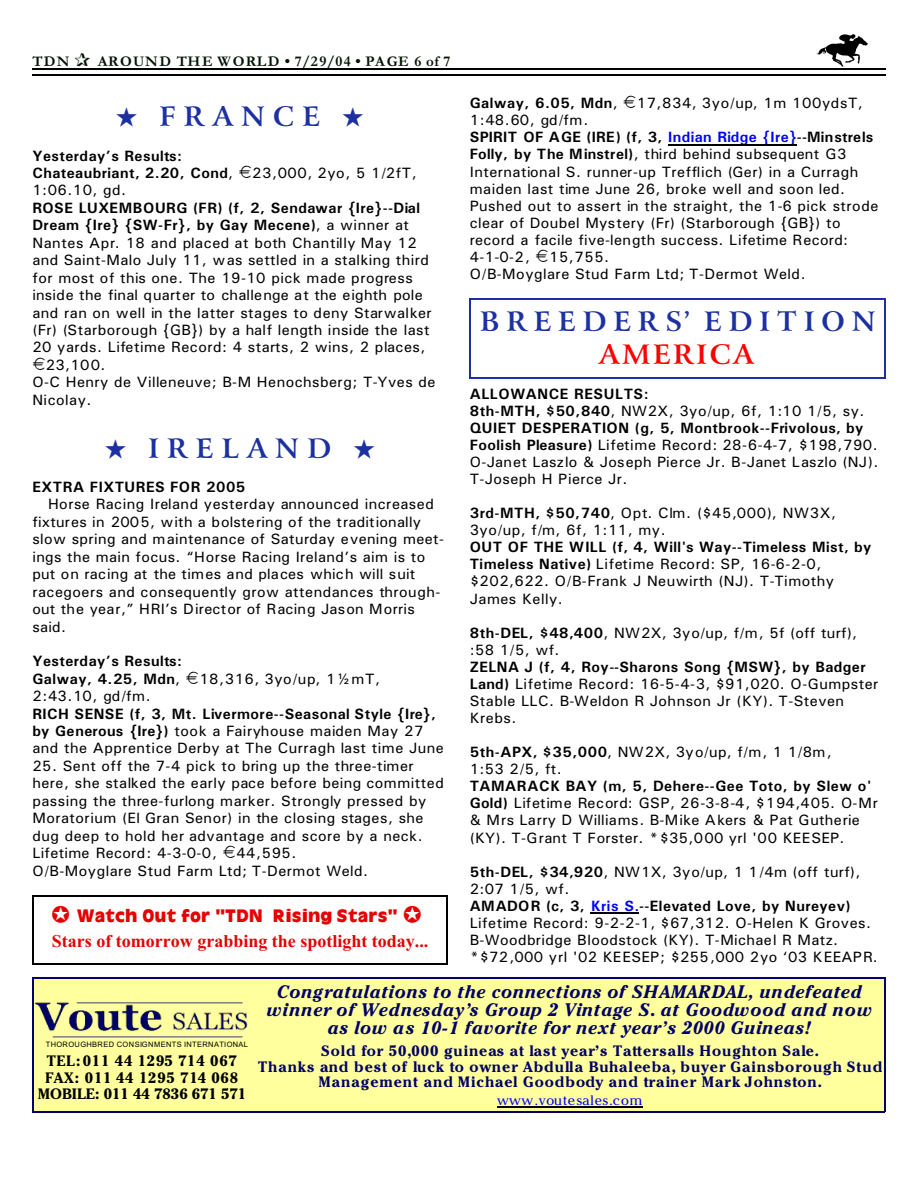
<style>
.page{position:relative;width:918px;height:1188px;background:#fff}
.page>*{position:absolute;margin:0;border:0;box-sizing:border-box;transform-origin:0 0}
.t1{font:700 27px "Arrus BT";letter-spacing:.25em;color:#1c30a1}
.t2{font:700 27px "Arrus BT";letter-spacing:.3em;color:#1c30a1}
.t3{font:700 27px "Arrus BT";letter-spacing:.09em;color:#f00}
.t4{font:italic 700 18px/18.1px "Chelthm ITC Bk BT";letter-spacing:.04em;color:#006;text-align:center}
.t5{font:700 18px "Times New Roman";color:#e60000}
.t6{font:900 18px "Antiquarian";letter-spacing:.005em;color:#e60000}
.t7{font:15px/17.1px "Univers";letter-spacing:.03em;color:#000}
.t8{font:700 15px/17.4px "Univers";letter-spacing:.03em;color:#000}
.t9{font:700 15px/15.3px "Chelthm ITC Bk BT";letter-spacing:.065em;color:#006;text-align:center}
.t10{font:700 15px/16.4px "Chelthm ITC Bk BT";letter-spacing:.055em;color:#000;text-align:center}
.t11{font:15px "Univers";letter-spacing:.01em;color:#000}
.t12{font:700 15px "Garamond";letter-spacing:.085em;color:#001400}
.t13{font:13.5px "Chelthm ITC Bk BT";letter-spacing:.065em;color:#00f}
.t14{font:7.5px "Arial";letter-spacing:.05em;color:#000}
.s1{font-weight:400}
.s2{font-weight:700}
.s3{font-style:italic}
.s4{font-weight:700;color:#00f}
</style>
<div class="page">
<img style="left:817px;top:35px;width:51px;height:31px">
<hr style="left:32px;top:68px;width:853px;height:1px;background:#000">
<hr style="left:32px;top:75px;width:853px;height:1px;background:#000">
<div style="left:32px;top:977px;width:853px;height:135px;background:#ffff9e"></div>
<img style="left:34px;top:1001px;width:214px;height:37px">
<hr style="left:497px;top:1107px;width:146px;height:1px;background:#000">
<hr style="left:32px;top:977px;width:2px;height:135px;background:#006">
<hr style="left:884px;top:977px;width:1px;height:135px;background:#006">
<hr style="left:32px;top:977px;width:853px;height:2px;background:#006">
<hr style="left:32px;top:1111px;width:853px;height:1px;background:#006">
<hr style="left:470px;top:298px;width:1px;height:81px;background:#1c30a1">
<hr style="left:884px;top:298px;width:1px;height:81px;background:#1c30a1">
<hr style="left:470px;top:298px;width:415px;height:1px;background:#1c30a1">
<hr style="left:470px;top:377px;width:415px;height:2px;background:#1c30a1">
<hr style="left:668px;top:144px;width:129px;height:1px;background:#000">
<hr style="left:591px;top:912px;width:48px;height:2px;background:#000">
<hr style="left:32px;top:895px;width:2px;height:70px;background:#000">
<hr style="left:447px;top:895px;width:1px;height:70px;background:#000">
<hr style="left:32px;top:895px;width:416px;height:2px;background:#000">
<hr style="left:32px;top:964px;width:416px;height:1px;background:#000">
<p class="t12" style="left:32px;top:56px;width:39px">TDN</p>
<p class="t12" style="left:98px;top:56px;width:354px">AROUND THE WORLD • 7/29/04 • PAGE 6 of 7</p>
<h1 class="t1" style="left:116px;top:106px;width:249px">★ FRANCE ★</h1>
<p class="t8" style="left:32px;top:148px;width:202px">Yesterday’s Results:<br>Chateaubriant, 2.20, Cond<span class="s1">,</span></p>
<p class="t7" style="left:252px;top:166px;width:166px">23,000, 2yo, 5 1/2fT,</p>
<p class="t7" style="left:32px;top:183px;width:95px">1:06.10, gd.</p>
<p class="t8" style="left:32px;top:200px;width:389px">ROSE LUXEMBOURG (FR) (f, 2, Sendawar {Ire}--Dial</p>
<p class="t8" style="left:32px;top:218px;width:378px">Dream {Ire} {SW-Fr}, by Gay Mecene)<span class="s1">, a winner at</span></p>
<p class="t7" style="left:32px;top:235px;width:386px">Nantes Apr. 18 and placed at both Chantilly May 12</p>
<p class="t7" style="left:32px;top:253px;width:398px">and Saint-Malo July 11, was settled in a stalking third</p>
<p class="t7" style="left:32px;top:270px;width:382px">for most of this one. The 19-10 pick made progress</p>
<p class="t11" style="left:32px;top:290px;width:392px">inside the final quarter to challenge at the eighth pole</p>
<p class="t7" style="left:32px;top:305px;width:401px">and ran on well in the latter stages to deny Starwalker</p>
<p class="t7" style="left:32px;top:323px;width:399px">(Fr) (Starborough {GB}) by a half length inside the last</p>
<p class="t7" style="left:32px;top:340px;width:395px">20 yards. Lifetime Record: 4 starts, 2 wins, 2 places,</p>
<p class="t7" style="left:46px;top:358px;width:61px">23,100.</p>
<p class="t7" style="left:32px;top:375px;width:405px">O-C Henry de Villeneuve; B-M Henochsberg; T-Yves de</p>
<p class="t7" style="left:32px;top:392px;width:61px">Nicolay.</p>
<h1 class="t2" style="left:105px;top:437px;width:272px">★ IRELAND ★</h1>
<p class="t8" style="left:32px;top:479px;width:214px">EXTRA FIXTURES FOR 2005</p>
<p class="t7" style="left:32px;top:497px;width:413px;text-indent:16px">Horse Racing Ireland yesterday announced increased fixtures in 2005, with a bolstering of the traditionally slow spring and maintenance of Saturday evening meet&shy;ings the main focus. “Horse Racing Ireland’s aim is to put on racing at the times and places which will suit racegoers and consequently grow attendances through&shy;out the year,” HRI’s Director of Racing Jason Morris said.</p>
<p class="t8" style="left:32px;top:654px;width:151px">Yesterday’s Results:<br>Galway, 4.25, Mdn<span class="s1">,</span></p>
<p class="t7" style="left:199px;top:671px;width:182px">18,316, 3yo/up, 1½mT,</p>
<p class="t7" style="left:32px;top:689px;width:120px">2:43.10, gd/fm.</p>
<p class="t7" style="left:32px;top:706px;width:413px"><span class="s2">RICH SENSE (f, 3, Mt. Livermore--Seasonal Style {Ire}, by Generous {Ire})</span> took a Fairyhouse maiden May 27 and the Apprentice Derby at The Curragh last time June</p>
<p class="t7" style="left:32px;top:758px;width:413px">25. Sent off the 7-4 pick to bring up the three-timer here, she stalked the early pace before being committed passing the three-furlong marker. Strongly pressed by Moratorium (El Gran Senor) in the closing stages, she dug deep to hold her advantage and score by a neck.<br>Lifetime Record: 4-3-0-0,</p>
<p class="t7" style="left:32px;top:846px;width:337px;text-indent:204px">44,595.<br>O/B-Moyglare Stud Farm Ltd; T-Dermot Weld.</p>
<p class="t6" style="left:77px;top:909px;width:322px">Watch Out for “<span class="s3">TDN</span> Rising Stars”</p>
<p class="t5" style="left:52px;top:935px;width:378px">Stars of tomorrow grabbing the spotlight today...</p>
<p class="t8" style="left:470px;top:96px;width:149px">Galway, 6.05, Mdn<span class="s1">,</span></p>
<p class="t7" style="left:637px;top:96px;width:228px">17,834, 3yo/up, 1m 100ydsT,</p>
<p class="t7" style="left:470px;top:113px;width:410px">1:48.60, gd/fm.<br><span class="s2">SPIRIT OF AGE (IRE) (f, 3,</span> <span class="s4">Indian Ridge {Ire}</span><span class="s2">--Minstrels Folly, by The Minstrel)</span>, third behind subsequent G3<br>International S. runner-up Trefflich (Ger) in a Curragh maiden last time June 26, broke well and soon led.<br>Pushed out to assert in the straight, the 1-6 pick strode clear of Doubel Mystery (Fr) (Starborough {GB}) to record a facile five-length success. Lifetime Record:<br>4-1-0-2,</p>
<p class="t7" style="left:470px;top:250px;width:337px;text-indent:79px">15,755.<br>O/B-Moyglare Stud Farm Ltd; T-Dermot Weld.</p>
<h1 class="t1" style="left:480px;top:310px;width:397px">BREEDERS’ EDITION</h1>
<h1 class="t3" style="left:599px;top:344px;width:156px">AMERICA</h1>
<p class="t7" style="left:470px;top:386px;width:410px"><span class="s2">ALLOWANCE RESULTS:<br>8th-MTH, $50,840</span>, NW2X, 3yo/up, 6f, 1:10 1/5, sy.<br><span class="s2">QUIET DESPERATION (g, 5, Montbrook--Frivolous, by Foolish Pleasure)</span> Lifetime Record: 28-6-4-7, $198,790.<br>O-Janet Laszlo &amp; Joseph Pierce Jr. B-Janet Laszlo (NJ).<br>T-Joseph H Pierce Jr.</p>
<p class="t7" style="left:470px;top:506px;width:368px"><span class="s2">3rd-MTH, $50,740</span>, Opt. Clm. ($45,000), NW3X,<br>3yo/up, f/m, 6f, 1:11, my.</p>
<p class="t7" style="left:470px;top:540px;width:403px"><span class="s2">OUT OF THE WILL (f, 4, Will's Way--Timeless Mist, by Timeless Native)</span> Lifetime Record: SP, 16-6-2-0, $202,622. O/B-Frank J Neuwirth (NJ). T-Timothy James Kelly.</p>
<p class="t7" style="left:470px;top:625px;width:389px"><span class="s2">8th-DEL, $48,400</span>, NW2X, 3yo/up, f/m, 5f (off turf), :58 1/5, wf.</p>
<p class="t7" style="left:470px;top:659px;width:410px"><span class="s2">ZELNA J (f, 4, Roy--Sharons Song {MSW}, by Badger Land)</span> Lifetime Record: 16-5-4-3, $91,020. O-Gumpster Stable LLC. B-Weldon R Johnson Jr (KY). T-Steven Krebs.</p>
<p class="t7" style="left:470px;top:745px;width:363px"><span class="s2">5th-APX, $35,000</span>, NW2X, 3yo/up, f/m, 1 1/8m,<br>1:53 2/5, ft.</p>
<p class="t7" style="left:470px;top:779px;width:410px"><span class="s2">TAMARACK BAY (m, 5, Dehere--Gee Toto, by Slew o' Gold)</span> Lifetime Record: GSP, 26-3-8-4, $194,405. O-Mr &amp; Mrs Larry D Williams. B-Mike Akers &amp; Pat Gutherie (KY). T-Grant T Forster. *$35,000 yrl '00 KEESEP.</p>
<p class="t7" style="left:470px;top:864px;width:410px"><span class="s2">5th-DEL, $34,920</span>, NW1X, 3yo/up, 1 1/4m (off turf), 2:07 1/5, wf.<br><span class="s2">AMADOR (c, 3,</span> <span class="s4">Kris S.</span><span class="s2">--Elevated Love, by Nureyev)<br></span>Lifetime Record: 9-2-2-1, $67,312. O-Helen K Groves.<br>B-Woodbridge Bloodstock (KY). T-Michael R Matz. *$72,000 yrl '02 KEESEP; $255,000 2yo ‘03 KEEAPR.</p>
<p class="t14" style="left:46px;top:1041px;width:204px">THOROUGHBRED CONSIGNMENTS INTERNATIONAL</p>
<p class="t10" style="left:38px;top:1054px;width:210px">TEL:011 44 1295 714 067<br>FAX: 011 44 1295 714 068<br>MOBILE: 011 44 7836 671 571</p>
<p class="t4" style="left:267px;top:984px;width:607px">Congratulations to the connections of SHAMARDAL, undefeated winner of Wednesday’s Group 2 Vintage S. at Goodwood and now as low as 10-1 favorite for next year’s 2000 Guineas!</p>
<p class="t9" style="left:258px;top:1045px;width:626px">Sold for 50,000 guineas at last year’s Tattersalls Houghton Sale.<br>Thanks and best of luck to owner Abdulla Buhaleeba, buyer Gainsborough Stud<br>Management and Michael Goodbody and trainer Mark Johnston.</p>
<p class="t13" style="left:497px;top:1095px;width:146px">www.voutesales.com</p>
</div>
